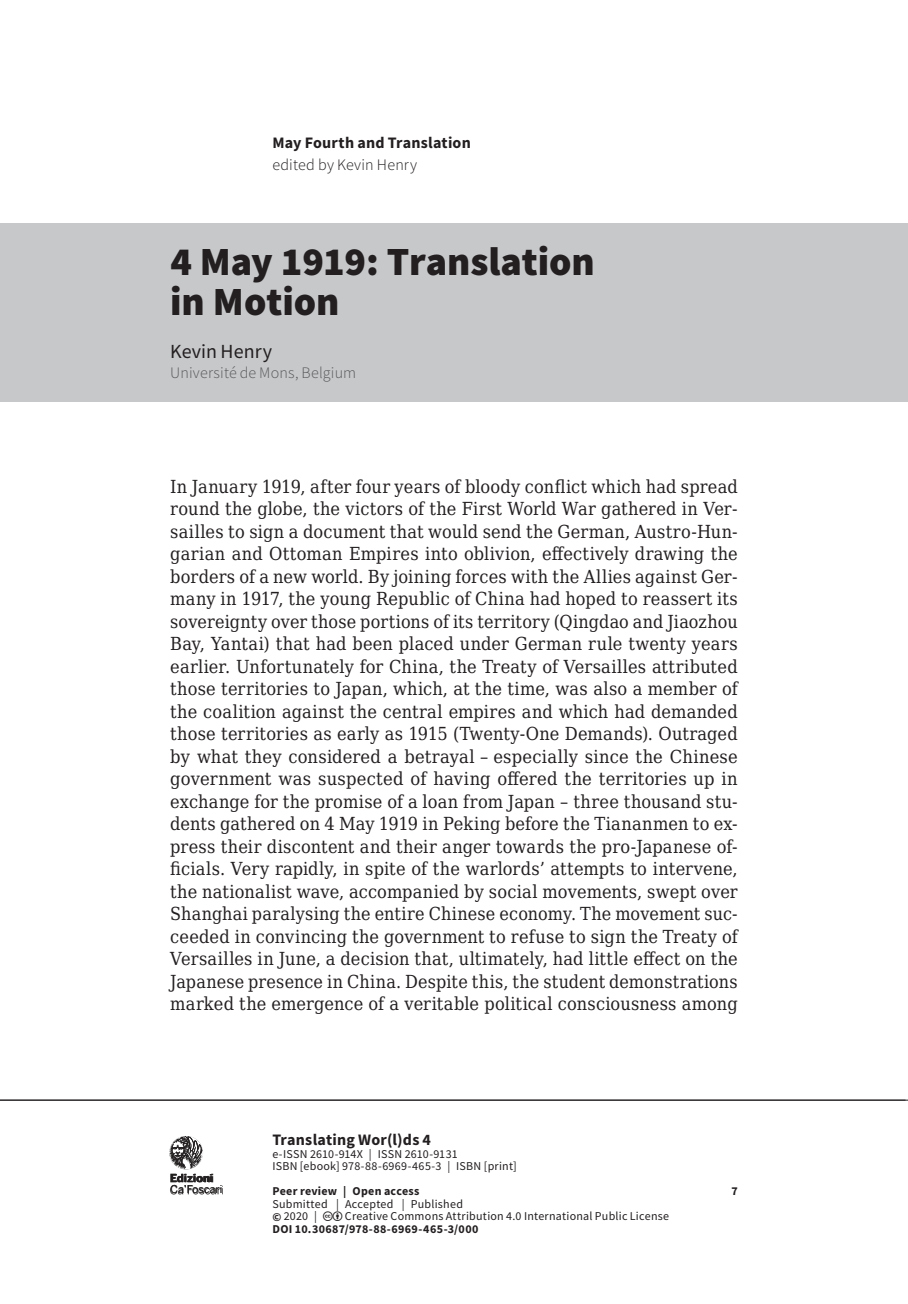
<style>
.page{position:relative;width:908px;height:1304px;background:#fff}
.page>*{position:absolute;margin:0;border:0;box-sizing:border-box;transform-origin:0 0}
.t1{font:900 40px/40px "Source Sans Pro";letter-spacing:-.005em;color:#231f20}
.t2{font:20px "Source Sans Pro";letter-spacing:.005em;color:#231f20}
.t3{font:18px/22.4px "DejaVu Serif Condensed";letter-spacing:.005em;color:#231f20;text-align:justify}
.t4{font:700 16px "Source Sans Pro";letter-spacing:.015em;color:#231f20}
.t5{font:300 16px "Source Sans Pro";letter-spacing:.01em;color:#57585a}
.t6{font:300 16px "Source Sans Pro";letter-spacing:.015em;color:#231f20}
.t7{font:12px/12.4px "Source Sans Pro";letter-spacing:.02em;color:#231f20}
.t8{font:700 12px "Source Sans Pro";letter-spacing:.025em;color:#231f20}
.t9{font:10.8px "Benton Sans";letter-spacing:-.01em;color:#231f20}
.t10{font:700 10.8px "Benton Sans";color:#231f20}
.s1{font-weight:700}
</style>
<div class="page">
<img style="left:169px;top:1147px;width:54px;height:48px">
<hr style="left:0;top:1100px;width:907px;height:1px;background:#231f20">
<svg style="left:170px;top:1136px;width:32px;height:32px"></svg>
<div style="left:0;top:223px;width:907px;height:178px;background:#c7c8ca"></div>
<p class="t4" style="left:272px;top:132px;width:200px">May Fourth and Translation</p>
<p class="t6" style="left:272px;top:155px;width:146px">edited by Kevin Henry</p>
<h1 class="t1" style="left:170px;top:241px;width:426px">4 May 1919: Translation in Motion</h1>
<p class="t2" style="left:170px;top:339px;width:103px">Kevin Henry</p>
<p class="t5" style="left:170px;top:363px;width:187px">Université de Mons, Belgium</p>
<p class="t3" style="left:170px;top:475px;width:568px">In January 1919, after four years of bloody conflict which had spread round the globe, the victors of the First World War gathered in Ver&shy;sailles to sign a document that would send the German, Austro-Hun&shy;garian and Ottoman Empires into oblivion, effectively drawing the borders of a new world. By joining forces with the Allies against Ger&shy;many in 1917, the young Republic of China had hoped to reassert its sovereignty over those portions of its territory (Qingdao and Jiaozhou Bay, Yantai) that had been placed under German rule twenty years earlier. Unfortunately for China, the Treaty of Versailles attributed those territories to Japan, which, at the time, was also a member of the coalition against the central empires and which had demanded those territories as early as 1915 (Twenty-One Demands). Outraged by what they considered a betrayal – especially since the Chinese government was suspected of having offered the territories up in exchange for the promise of a loan from Japan – three thousand stu&shy;dents gathered on 4 May 1919 in Peking before the Tiananmen to ex&shy;press their discontent and their anger towards the pro-Japanese of&shy;ficials. Very rapidly, in spite of the warlords’ attempts to intervene, the nationalist wave, accompanied by social movements, swept over Shanghai paralysing the entire Chinese economy. The movement suc&shy;ceeded in convincing the government to refuse to sign the Treaty of Versailles in June, a decision that, ultimately, had little effect on the Japanese presence in China. Despite this, the student demonstrations marked the emergence of a veritable political consciousness among</p>
<p class="t10" style="left:170px;top:1171px;width:44px">Edizioni</p>
<p class="t9" style="left:170px;top:1183px;width:53px">Ca’Foscari</p>
<p class="t4" style="left:272px;top:1129px;width:160px">Translating Wor(l)ds 4</p>
<p class="t7" style="left:272px;top:1147px;width:246px">e-ISSN 2610-914X | ISSN 2610-9131<br>ISBN [ebook] 978-88-6969-465-3 | ISBN [print]</p>
<p class="t8" style="left:272px;top:1183px;width:149px">Peer review | Open access</p>
<p class="t8" style="left:731px;top:1183px;width:8px">7</p>
<p class="t7" style="left:272px;top:1197px;width:192px">Submitted | Accepted | Published <span class="s1">©</span> 2020 |</p>
<p class="t7" style="left:345px;top:1210px;width:325px">Creative Commons Attribution 4.0 International Public License</p>
<p class="t8" style="left:272px;top:1220px;width:207px">DOI 10.30687/978-88-6969-465-3/000</p>
</div>
